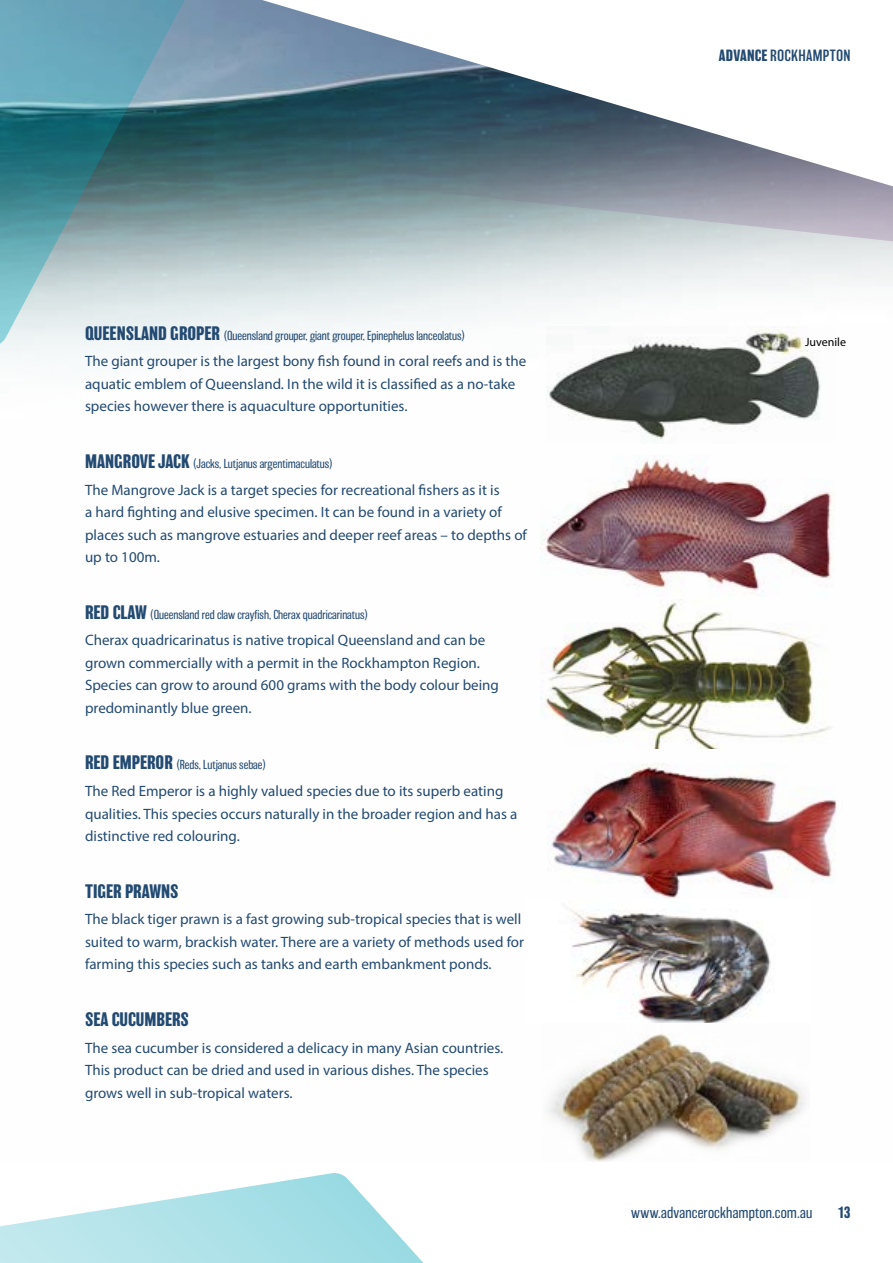
<style>
.page{position:relative;width:893px;height:1263px;background:#fff}
.page>*{position:absolute;margin:0;border:0;box-sizing:border-box;transform-origin:0 0}
.t1{font:700 18px "Balboa";color:#234a72}
.t2{font:15px/22.5px "Myriad Pro";color:#234a72}
.t3{font:200 15px "Balboa";letter-spacing:.01em;color:#234a72}
.t4{font:300 15px "Balboa";letter-spacing:.02em;color:#234a72}
.t5{font:700 15px "Balboa";color:#234a72}
.t6{font:200 12px "Balboa";color:#234a72}
.t7{font:12px "Myriad Pro";color:#000}
.s1{font-weight:700}
.s2{font-weight:700;font-size:18px}
</style>
<div class="page">
<svg style="left:503px;top:186px;width:390px;height:126px"></svg>
<svg style="left:0;top:0;width:503px;height:354px;background:#93b2ba"></svg>
<svg style="left:0;top:1173px;width:424px;height:90px"></svg>
<img style="left:540px;top:456px;width:295px;height:137px">
<img style="left:547px;top:327px;width:274px;height:113px">
<img style="left:540px;top:599px;width:291px;height:150px">
<img style="left:548px;top:763px;width:289px;height:136px">
<img style="left:548px;top:1022px;width:258px;height:140px">
<img style="left:570px;top:909px;width:201px;height:113px">
<svg style="left:262px;top:0;width:630px;height:186px"></svg>
<p class="t4" style="left:719px;top:47px;width:133px"><span class="s1">ADVANCE</span> ROCKHAMPTON</p>
<p class="t6" style="left:85px;top:329px;width:382px"><span class="s2">QUEENSLAND GROPER</span> (Queensland grouper, giant grouper, Epinephelus lanceolatus)</p>
<p class="t2" style="left:85px;top:350px;width:443px">The giant grouper is the largest bony fish found in coral reefs and is the aquatic emblem of Queensland. In the wild it is classified as a no-take species however there is aquaculture opportunities.</p>
<p class="t6" style="left:85px;top:457px;width:250px"><span class="s2">MANGROVE JACK</span> (Jacks, Lutjanus argentimaculatus)</p>
<p class="t2" style="left:85px;top:478px;width:443px">The Mangrove Jack is a target species for recreational fishers as it is<br>a hard fighting and elusive specimen. It can be found in a variety of places such as mangrove estuaries and deeper reef areas – to depths of up to 100m.</p>
<p class="t6" style="left:85px;top:608px;width:285px"><span class="s2">RED CLAW</span> (Queensland red claw crayfish, Cherax quadricarinatus)</p>
<p class="t2" style="left:85px;top:629px;width:415px">Cherax quadricarinatus is native tropical Queensland and can be grown commercially with a permit in the Rockhampton Region.<br>Species can grow to around 600 grams with the body colour being predominantly blue green.</p>
<p class="t6" style="left:85px;top:759px;width:183px"><span class="s2">RED EMPEROR</span> (Reds, Lutjanus sebae)</p>
<p class="t2" style="left:85px;top:780px;width:434px">The Red Emperor is a highly valued species due to its superb eating qualities. This species occurs naturally in the broader region and has a distinctive red colouring.</p>
<p class="t1" style="left:85px;top:881px;width:95px">TIGER PRAWNS</p>
<p class="t2" style="left:85px;top:908px;width:440px">The black tiger prawn is a fast growing sub-tropical species that is well suited to warm, brackish water. There are a variety of methods used for farming this species such as tanks and earth embankment ponds.</p>
<p class="t1" style="left:85px;top:1009px;width:105px">SEA CUCUMBERS</p>
<p class="t2" style="left:85px;top:1036px;width:420px">The sea cucumber is considered a delicacy in many Asian countries.<br>This product can be dried and used in various dishes. The species grows well in sub-tropical waters.</p>
<p class="t7" style="left:805px;top:335px;width:43px">Juvenile</p>
<p class="t3" style="left:631px;top:1204px;width:183px">www.advancerockhampton.com.au</p>
<p class="t5" style="left:838px;top:1203px;width:14px">13</p>
</div>
